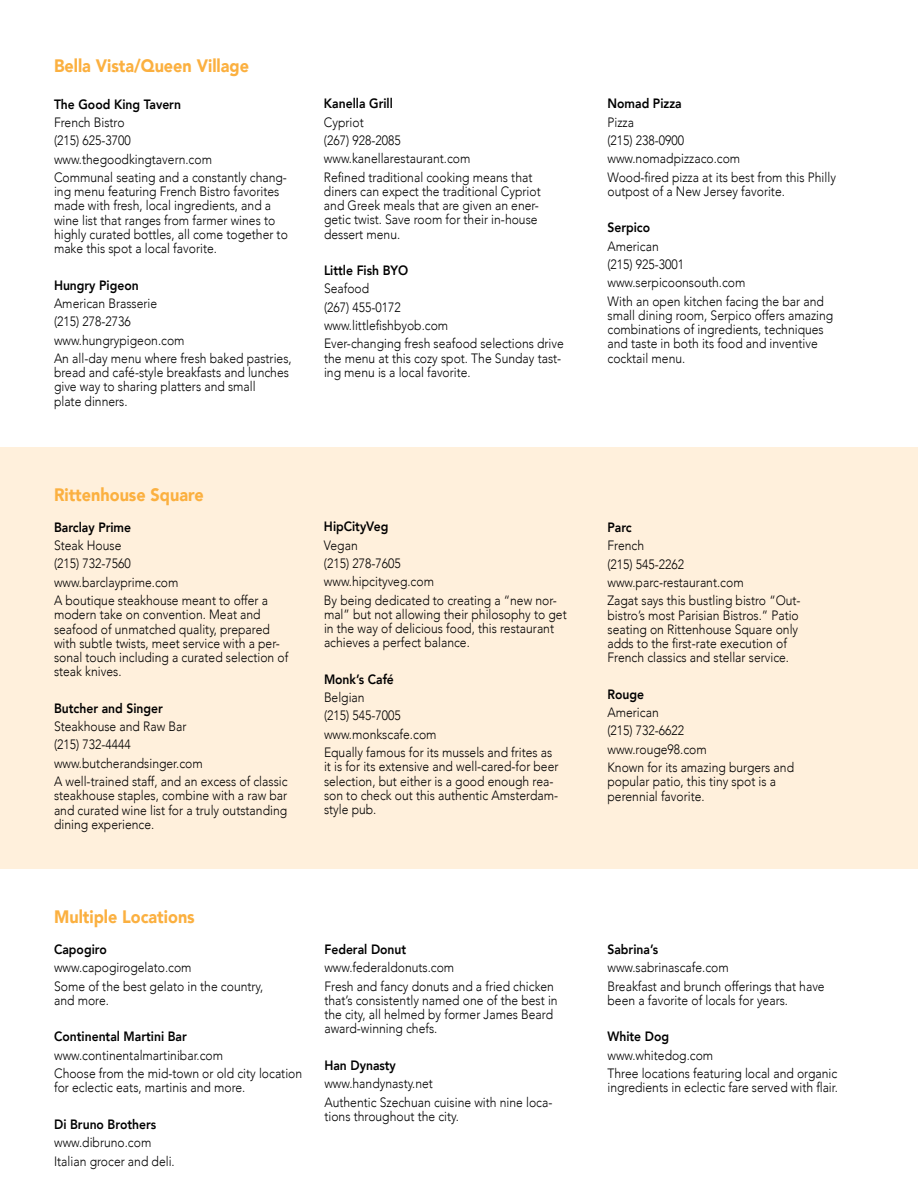
<style>
.page{position:relative;width:918px;height:1188px;background:#fff}
.page>*{position:absolute;margin:0;border:0;box-sizing:border-box;transform-origin:0 0}
.t1{font:900 18px "Avenir";color:#fbb040;scale:.9 1}
.t2{font:300 13.5px/18.3px "Avenir";color:#000;scale:.9 1}
.t3{font:800 13.5px "Avenir";color:#000;scale:.9 1}
</style>
<div class="page">
<div style="left:0;top:447px;width:918px;height:422px;background:#fff0dc"></div>
<h1 class="t1" style="left:54px;top:50px;width:218px">Bella Vista/Queen Village</h1>
<p class="t3" style="left:54px;top:93px;width:143px">The Good King Tavern</p>
<p class="t2" style="left:54px;top:113px;width:260px">French Bistro<br>(215) 625-3700 www.thegoodkingtavern.com<br>Communal seating and a constantly chang-</p>
<p class="t2" style="left:54px;top:184px;width:261px;line-height:14.2px">ing menu featuring French Bistro favorites made with fresh, local ingredients, and a wine list that ranges from farmer wines to highly curated bottles, all come together to make this spot a local favorite.</p>
<p class="t3" style="left:54px;top:274px;width:96px">Hungry Pigeon</p>
<p class="t2" style="left:54px;top:294px;width:266px">American Brasserie<br>(215) 278-2736<br>www.hungrypigeon.com<br>An all-day menu where fresh baked pastries,</p>
<p class="t2" style="left:54px;top:365px;width:263px;line-height:14.2px">bread and café-style breakfasts and lunches give way to sharing platters and small<br>plate dinners.</p>
<p class="t3" style="left:324px;top:93px;width:78px">Kanella Grill</p>
<p class="t2" style="left:324px;top:113px;width:233px">Cypriot<br>(267) 928-2085 www.kanellarestaurant.com<br>Refined traditional cooking means that</p>
<p class="t2" style="left:324px;top:184px;width:242px;line-height:14.2px">diners can expect the traditional Cypriot and Greek meals that are given an ener&shy;getic twist. Save room for their in-house dessert menu.</p>
<p class="t3" style="left:324px;top:260px;width:95px">Little Fish BYO</p>
<p class="t2" style="left:324px;top:280px;width:268px">Seafood<br>(267) 455-0172<br>www.littlefishbyob.com<br>Ever-changing fresh seafood selections drive</p>
<p class="t2" style="left:324px;top:351px;width:265px;line-height:14.2px">the menu at this cozy spot. The Sunday tast&shy;ing menu is a local favorite.</p>
<h1 class="t1" style="left:54px;top:479px;width:168px">Rittenhouse Square</h1>
<p class="t3" style="left:54px;top:517px;width:87px">Barclay Prime</p>
<p class="t2" style="left:54px;top:536px;width:239px">Steak House<br>(215) 732-7560<br>www.barclayprime.com<br>A boutique steakhouse meant to offer a</p>
<p class="t2" style="left:54px;top:608px;width:262px;line-height:14.2px">modern take on convention. Meat and seafood of unmatched quality, prepared with subtle twists, meet service with a per&shy;sonal touch including a curated selection of steak knives.</p>
<p class="t3" style="left:54px;top:698px;width:123px">Butcher and Singer</p>
<p class="t2" style="left:54px;top:717px;width:261px">Steakhouse and Raw Bar<br>(215) 732-4444<br>www.butcherandsinger.com<br>A well-trained staff, and an excess of classic</p>
<p class="t2" style="left:54px;top:789px;width:261px;line-height:14.2px;text-align:justify">steakhouse staples, combine with a raw bar and curated wine list for a truly outstanding dining experience.</p>
<p class="t3" style="left:324px;top:516px;width:73px">HipCityVeg</p>
<p class="t2" style="left:324px;top:536px;width:260px">Vegan<br>(215) 278-7605<br>www.hipcityveg.com<br>By being dedicated to creating a “new nor-</p>
<p class="t2" style="left:324px;top:607px;width:271px;line-height:14.2px">mal” but not allowing their philosophy to get in the way of delicious food, this restaurant achieves a perfect balance.</p>
<p class="t3" style="left:324px;top:669px;width:79px">Monk’s Café</p>
<p class="t2" style="left:324px;top:688px;width:255px">Belgian<br>(215) 545-7005<br>www.monkscafe.com<br>Equally famous for its mussels and frites as</p>
<p class="t2" style="left:324px;top:760px;width:262px;line-height:14.2px">it is for its extensive and well-cared-for beer selection, but either is a good enough rea&shy;son to check out this authentic Amsterdam&shy;style pub.</p>
<h1 class="t1" style="left:54px;top:901px;width:158px">Multiple Locations</h1>
<p class="t3" style="left:54px;top:939px;width:60px">Capogiro</p>
<p class="t2" style="left:54px;top:959px;width:234px">www.capogirogelato.com<br>Some of the best gelato in the country,</p>
<p class="t2" style="left:54px;top:991px;width:63px">and more.</p>
<p class="t3" style="left:54px;top:1026px;width:149px">Continental Martini Bar</p>
<p class="t2" style="left:54px;top:1046px;width:277px">www.continentalmartinibar.com<br>Choose from the mid-town or old city location</p>
<p class="t2" style="left:54px;top:1079px;width:214px">for eclectic eats, martinis and more.</p>
<p class="t3" style="left:54px;top:1114px;width:115px">Di Bruno Brothers</p>
<p class="t2" style="left:54px;top:1133px;width:136px">www.dibruno.com<br>Italian grocer and deli.</p>
<p class="t3" style="left:324px;top:939px;width:92px">Federal Donut</p>
<p class="t2" style="left:324px;top:959px;width:257px">www.federaldonuts.com<br>Fresh and fancy donuts and a fried chicken</p>
<p class="t2" style="left:324px;top:993px;width:261px;line-height:14.2px">that’s consistently named one of the best in the city, all helmed by former James Beard award-winning chefs.</p>
<p class="t3" style="left:324px;top:1055px;width:81px">Han Dynasty</p>
<p class="t2" style="left:324px;top:1075px;width:255px">www.handynasty.net<br>Authentic Szechuan cuisine with nine loca-</p>
<p class="t2" style="left:324px;top:1107px;width:151px">tions throughout the city.</p>
<p class="t3" style="left:607px;top:93px;width:84px">Nomad Pizza</p>
<p class="t2" style="left:607px;top:113px;width:255px">Pizza<br>(215) 238-0900<br>www.nomadpizzaco.com<br>Wood-fired pizza at its best from this Philly</p>
<p class="t2" style="left:607px;top:182px;width:199px">outpost of a New Jersey favorite.</p>
<p class="t3" style="left:607px;top:217px;width:49px">Serpico</p>
<p class="t2" style="left:607px;top:237px;width:242px">American<br>(215) 925-3001 www.serpicoonsouth.com<br>With an open kitchen facing the bar and</p>
<p class="t2" style="left:607px;top:308px;width:252px;line-height:14.2px">small dining room, Serpico offers amazing combinations of ingredients, techniques and taste in both its food and inventive cocktail menu.</p>
<p class="t3" style="left:607px;top:517px;width:29px">Parc</p>
<p class="t2" style="left:607px;top:537px;width:216px">French<br>(215) 545-2262 www.parc-restaurant.com<br>Zagat says this bustling bistro “Out-</p>
<p class="t2" style="left:607px;top:608px;width:214px;line-height:14.2px">bistro’s most Parisian Bistros.” Patio seating on Rittenhouse Square only adds to the first-rate execution of French classics and stellar service.</p>
<p class="t3" style="left:607px;top:684px;width:42px">Rouge</p>
<p class="t2" style="left:607px;top:703px;width:209px">American<br>(215) 732-6622<br>www.rouge98.com<br>Known for its amazing burgers and</p>
<p class="t2" style="left:607px;top:775px;width:189px;line-height:14.2px">popular patio, this tiny spot is a perennial favorite.</p>
<p class="t3" style="left:608px;top:939px;width:58px">Sabrina’s</p>
<p class="t2" style="left:608px;top:959px;width:243px">www.sabrinascafe.com<br>Breakfast and brunch offerings that have</p>
<p class="t2" style="left:608px;top:991px;width:202px">been a favorite of locals for years.</p>
<p class="t3" style="left:608px;top:1026px;width:70px">White Dog</p>
<p class="t2" style="left:608px;top:1046px;width:257px">www.whitedog.com<br>Three locations featuring local and organic</p>
<p class="t2" style="left:608px;top:1079px;width:258px">ingredients in eclectic fare served with flair.</p>
</div>
